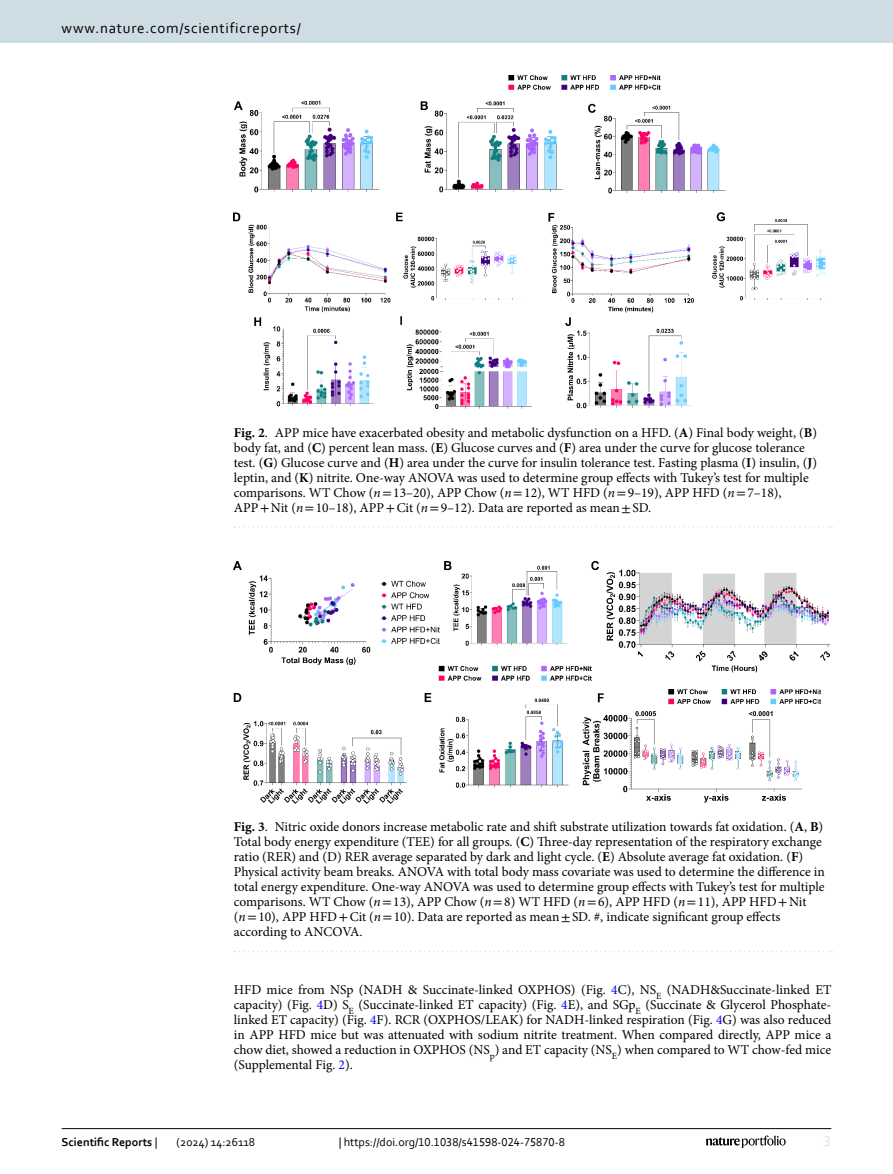
<style>
.page{position:relative;width:893px;height:1174px;background:#fff}
.page>*{position:absolute;margin:0;border:0;box-sizing:border-box;transform-origin:0 0}
.t1{font:15px "Corbel";letter-spacing:.05em;color:#000}
.t2{font:15px "Corbel";color:#d9e4eb}
.Figure_Caption{font:13.5px/15px "Minion Pro";color:#000}
.Body_Text{font:13.5px/15px "Minion Pro";color:#000;text-align:justify}
.t3{font:12px "Corbel";color:#000}
.t4{font:700 12px "Corbel";color:#000}
.s1{font-weight:700}
.s2{font-style:italic}
.s3{font-family:"STIX"}
.s4{color:#00f}
.s5{font-weight:400}
</style>
<div class="page">
<img style="left:234px;top:561px;width:595px;height:242px">
<svg style="left:235px;top:950px;width:597px;height:2px"></svg>
<img style="left:234px;top:76px;width:592px;height:333px">
<svg style="left:235px;top:526px;width:597px;height:2px"></svg>
<hr style="left:62px;top:1128px;width:769px;height:1px;background:#000">
<svg style="left:706px;top:1135px;width:80px;height:12px"></svg>
<div style="left:0;top:0;width:893px;height:43px;background:#cedde4"></div>
<p class="t1" style="left:62px;top:18px;width:241px">www.nature.com/scientificreports/</p>
<p class="Figure_Caption" style="left:234px;top:425px;width:585px"><span class="s1">Fig. 2</span>. APP mice have exacerbated obesity and metabolic dysfunction on a HFD. (<span class="s1">A</span>) Final body weight, (<span class="s1">B</span>) body fat, and (<span class="s1">C</span>) percent lean mass. (<span class="s1">E</span>) Glucose curves and (<span class="s1">F</span>) area under the curve for glucose tolerance test. (<span class="s1">G</span>) Glucose curve and (<span class="s1">H</span>) area under the curve for insulin tolerance test. Fasting plasma (<span class="s1">I</span>) insulin, (<span class="s1">J</span>) leptin, and (<span class="s1">K</span>) nitrite. One-way ANOVA was used to determine group effects with Tukey’s test for multiple comparisons. WT Chow (<span class="s2">n</span><span class="s3">=</span>13–20), APP Chow (<span class="s2">n</span><span class="s3">=</span>12), WT HFD (<span class="s2">n</span><span class="s3">=</span>9–19), APP HFD (<span class="s2">n</span><span class="s3">=</span>7–18), APP<span class="s3">+</span>Nit (<span class="s2">n</span><span class="s3">=</span>10–18), APP<span class="s3">+</span>Cit (<span class="s2">n</span><span class="s3">=</span>9–12). Data are reported as mean<span class="s3">±</span>SD.</p>
<p class="Figure_Caption" style="left:234px;top:819px;width:593px"><span class="s1">Fig. 3</span>. Nitric oxide donors increase metabolic rate and shift substrate utilization towards fat oxidation. (<span class="s1">A</span>, <span class="s1">B</span>)<br>Total body energy expenditure (TEE) for all groups. (<span class="s1">C</span>) Three-day representation of the respiratory exchange ratio (RER) and (D) RER average separated by dark and light cycle. (<span class="s1">E</span>) Absolute average fat oxidation. (<span class="s1">F</span>)<br>Physical activity beam breaks. ANOVA with total body mass covariate was used to determine the difference in total energy expenditure. One-way ANOVA was used to determine group effects with Tukey’s test for multiple comparisons. WT Chow (<span class="s2">n</span><span class="s3">=</span>13), APP Chow (<span class="s2">n</span><span class="s3">=</span>8) WT HFD (<span class="s2">n</span><span class="s3">=</span>6), APP HFD (<span class="s2">n</span><span class="s3">=</span>11), APP HFD<span class="s3">+</span>Nit (<span class="s2">n</span><span class="s3">=</span>10), APP HFD<span class="s3">+</span>Cit (<span class="s2">n</span><span class="s3">=</span>10). Data are reported as mean<span class="s3">±</span>SD. #, indicate significant group effects according to ANCOVA.</p>
<p class="Body_Text" style="left:234px;top:982px;width:599px">HFD mice from NSp (NADH &amp; Succinate-linked OXPHOS) (Fig. <span class="s4">4</span>C), NS<sub>E</sub> (NADH&amp;Succinate-linked ET capacity) (Fig. <span class="s4">4</span>D) S<sub>E</sub> (Succinate-linked ET capacity) (Fig. <span class="s4">4</span>E), and SGp<sub>E</sub> (Succinate &amp; Glycerol Phosphate&shy;linked ET capacity) (Fig. <span class="s4">4</span>F). RCR (OXPHOS/LEAK) for NADH-linked respiration (Fig. <span class="s4">4</span>G) was also reduced in APP HFD mice but was attenuated with sodium nitrite treatment. When compared directly, APP mice a chow diet, showed a reduction in OXPHOS (NS<sub>p</sub>) and ET capacity (NS<sub>E</sub>) when compared to WT chow-fed mice (Supplemental Fig. <span class="s4">2</span>).</p>
<p class="t4" style="left:62px;top:1134px;width:97px">Scientific Reports <span class="s5">|</span></p>
<p class="t3" style="left:177px;top:1134px;width:80px">(2024) 14:26118</p>
<p class="t3" style="left:339px;top:1134px;width:228px">| https://doi.org/10.1038/s41598-024-75870-8</p>
<p class="t2" style="left:824px;top:1132px;width:9px">3</p>
</div>
